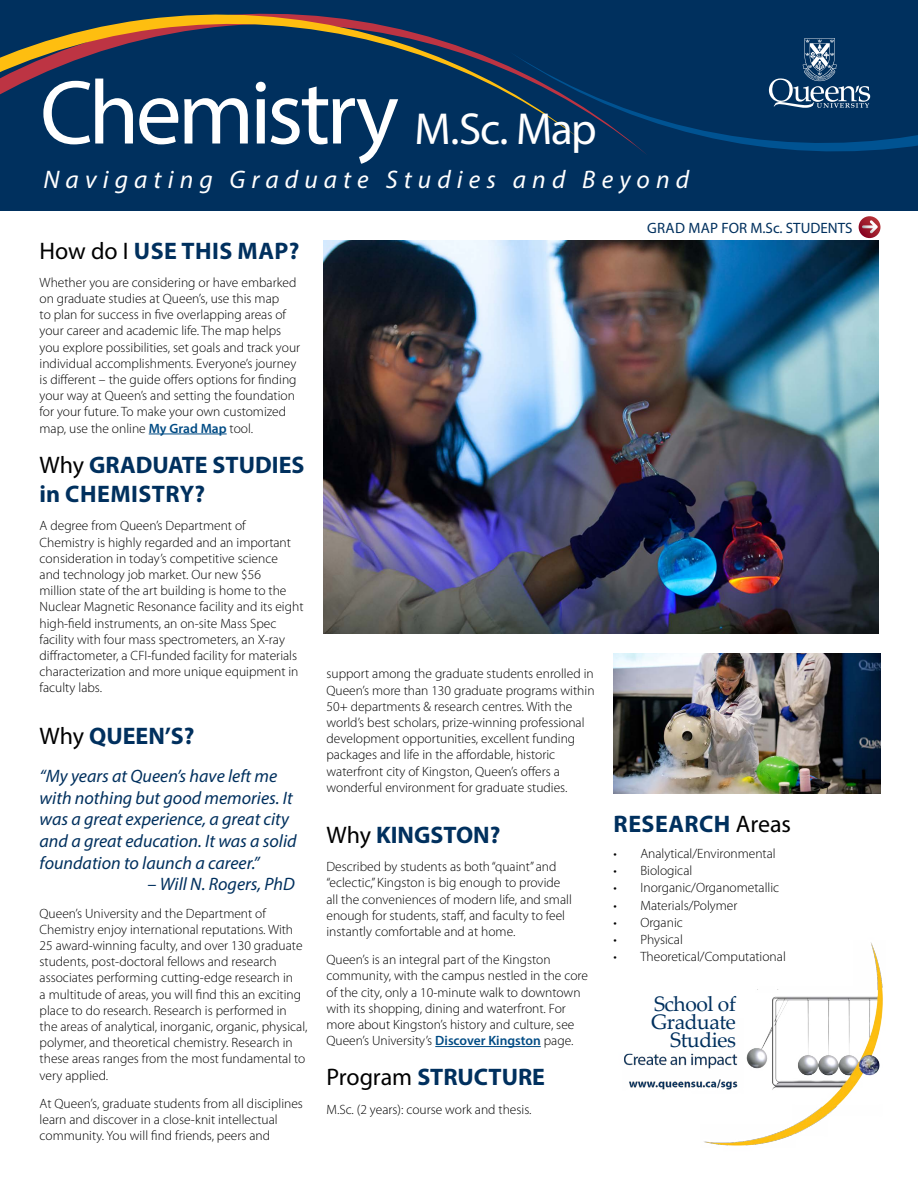
<style>
.page{position:relative;width:918px;height:1188px;background:#fff}
.page>*{position:absolute;margin:0;border:0;box-sizing:border-box;transform-origin:0 0}
.t1{font:91.5px "Myriad Pro";letter-spacing:-.045em;color:#fff}
.t2{font:italic 25.5px "Myriad Pro";letter-spacing:.24em;color:#fff}
.t3{font:700 24px/28.8px "Myriad Pro";color:#00305e}
.t4{font:700 24px "Myriad Pro";letter-spacing:.02em;color:#00305e}
.t5{font:21px/18px "Palatino Linotype";letter-spacing:-.02em;color:#00305e;text-align:right}
.t6{font:italic 18px/21.6px "Myriad Pro";color:#00305e}
.t7{font:15px "Myriad Pro";color:#00305e}
.t8{font:300 13.5px/16.2px "Myriad Pro";color:#000}
.s1{font-size:45px}
.s2{font-weight:400;color:#000}
.s3{font-weight:600;color:#004b84}
</style>
<div class="page">
<hr style="left:149px;top:434px;width:78px;height:1px;background:#004b84">
<hr style="left:435px;top:1046px;width:106px;height:1px;background:#004b84">
<div style="left:0;top:0;width:918px;height:211px;background:#00305e"></div>
<svg style="left:0;top:13px;width:581px;height:228px"></svg>
<svg style="left:509px;top:13px;width:409px;height:158px"></svg>
<svg style="left:859px;top:216px;width:21px;height:22px"></svg>
<img style="left:323px;top:241px;width:556px;height:393px">
<img style="left:613px;top:653px;width:267px;height:141px">
<svg style="left:769px;top:38px;width:101px;height:70px"></svg>
<svg style="left:862px;top:220px;width:16px;height:13px"></svg>
<img style="left:624px;top:942px;width:259px;height:204px">
<h1 class="t1" style="left:40px;top:56px;width:558px">Chemistry <span class="s1">M.Sc. Map</span></h1>
<h1 class="t2" style="left:43px;top:164px;width:647px">Navigating Graduate Studies and Beyond</h1>
<p class="t4" style="left:40px;top:235px;width:261px"><span class="s2">How do I</span> USE THIS MAP?</p>
<p class="t8" style="left:40px;top:274px;width:262px">Whether you are considering or have embarked on graduate studies at Queen’s, use this map<br>to plan for success in five overlapping areas of your career and academic life. The map helps you explore possibilities, set goals and track your individual accomplishments. Everyone’s journey is different – the guide offers options for finding your way at Queen’s and setting the foundation for your future. To make your own customized map, use the online <span class="s3">My Grad Map</span> tool.</p>
<p class="t3" style="left:40px;top:450px;width:266px"><span class="s2">Why</span> GRADUATE STUDIES in CHEMISTRY?</p>
<p class="t8" style="left:40px;top:518px;width:265px">A degree from Queen’s Department of Chemistry is highly regarded and an important consideration in today’s competitive science<br>and technology job market. Our new $56<br>million state of the art building is home to the Nuclear Magnetic Resonance facility and its eight high-field instruments, an on-site Mass Spec facility with four mass spectrometers, an X-ray diffractometer, a CFI-funded facility for materials characterization and more unique equipment in faculty labs.</p>
<p class="t3" style="left:40px;top:720px;width:156px"><span class="s2">Why</span> QUEEN’S?</p>
<p class="t6" style="left:40px;top:765px;width:259px">“My years at Queen’s have left me with nothing but good memories. It was a great experience, a great city and a great education. It was a solid foundation to launch a career.”</p>
<p class="t6" style="left:148px;top:873px;width:149px">– Will N. Rogers, PhD</p>
<p class="t8" style="left:40px;top:905px;width:269px">Queen’s University and the Department of Chemistry enjoy international reputations. With 25 award-winning faculty, and over 130 graduate students, post-doctoral fellows and research associates performing cutting-edge research in<br>a multitude of areas, you will find this an exciting place to do research. Research is performed in the areas of analytical, inorganic, organic, physical, polymer, and theoretical chemistry. Research in these areas ranges from the most fundamental to very applied.</p>
<p class="t8" style="left:40px;top:1096px;width:265px">At Queen’s, graduate students from all disciplines learn and discover in a close-knit intellectual community. You will find friends, peers and</p>
<p class="t8" style="left:327px;top:666px;width:270px">support among the graduate students enrolled in Queen’s more than 130 graduate programs within 50+ departments &amp; research centres. With the world’s best scholars, prize-winning professional development opportunities, excellent funding packages and life in the affordable, historic waterfront city of Kingston, Queen’s offers a wonderful environment for graduate studies.</p>
<p class="t3" style="left:327px;top:820px;width:175px"><span class="s2">Why</span> KINGSTON?</p>
<p class="t8" style="left:327px;top:859px;width:247px">Described by students as both “quaint” and “eclectic,” Kingston is big enough to provide all the conveniences of modern life, and small enough for students, staff, and faculty to feel instantly comfortable and at home.</p>
<p class="t8" style="left:327px;top:952px;width:263px">Queen’s is an integral part of the Kingston community, with the campus nestled in the core of the city, only a 10-minute walk to downtown with its shopping, dining and waterfront. For more about Kingston’s history and culture, see Queen’s University’s <span class="s3">Discover Kingston</span> page.</p>
<p class="t3" style="left:327px;top:1062px;width:220px"><span class="s2">Program</span> STRUCTURE</p>
<p class="t8" style="left:327px;top:1102px;width:207px">M.Sc. (2 years): course work and thesis.</p>
<p class="t7" style="left:647px;top:219px;width:207px">GRAD MAP FOR M.Sc. STUDENTS</p>
<p class="t4" style="left:614px;top:808px;width:179px">RESEARCH <span class="s2">Areas</span></p>
<p class="t8" style="left:613px;top:845px;width:164px">• Analytical/Environmental</p>
<p class="t8" style="left:613px;top:863px;width:80px">• Biological</p>
<p class="t8" style="left:613px;top:880px;width:167px">• Inorganic/Organometallic</p>
<p class="t8" style="left:613px;top:897px;width:126px">• Materials/Polymer</p>
<p class="t8" style="left:613px;top:914px;width:71px">• Organic</p>
<p class="t8" style="left:613px;top:932px;width:71px">• Physical</p>
<p class="t8" style="left:613px;top:949px;width:174px">• Theoretical/Computational</p>
<p class="t5" style="left:651px;top:994px;width:86px">School of<br>Graduate<br>Studies</p>
</div>
